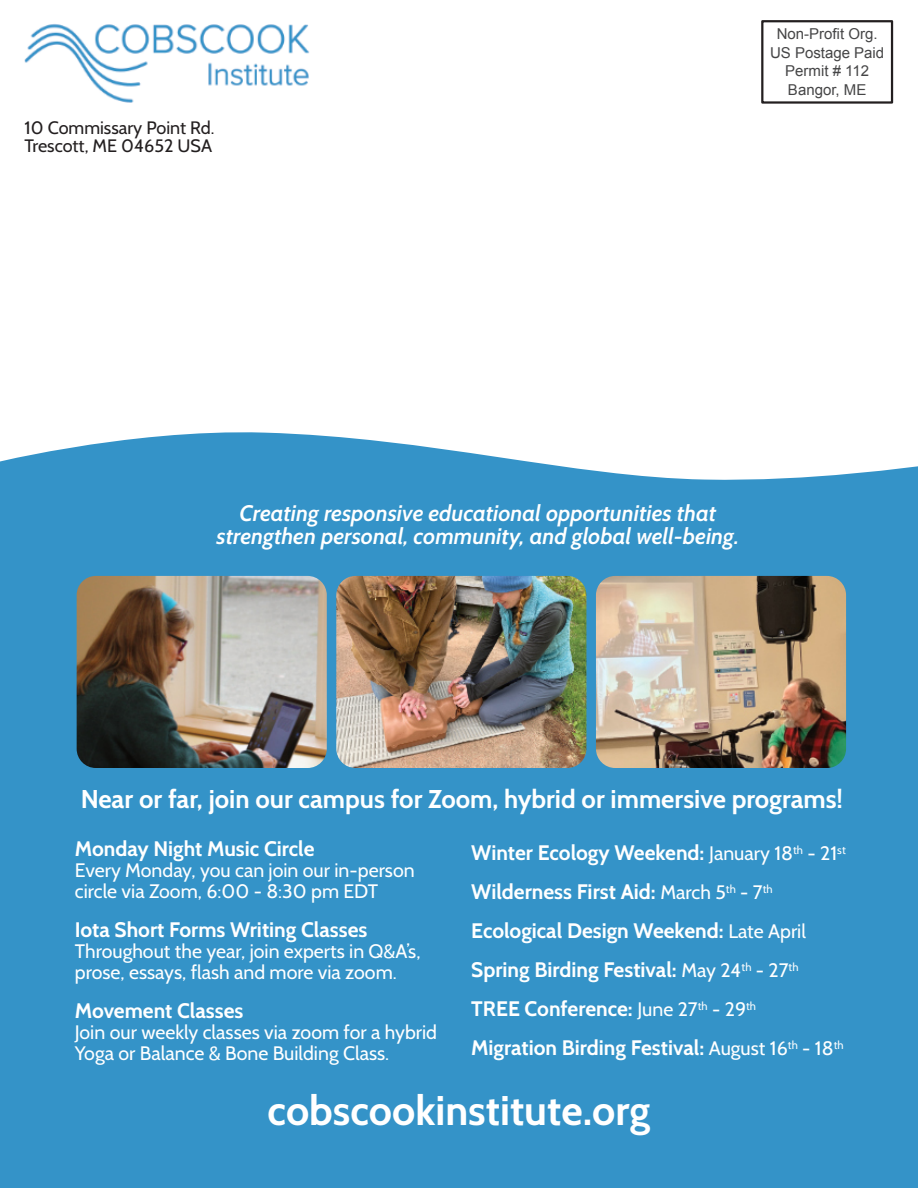
<style>
.page{position:relative;width:918px;height:1188px;background:#fff}
.page>*{position:absolute;margin:0;border:0;box-sizing:border-box;transform-origin:0 0}
.t1{font:700 41.4px "Cabin";color:#fff}
.t2{font:700 25.65px "Cabin";color:#fff}
.t3{font:italic 600 22.5px/22.5px "Cabin";color:#fff;text-align:center}
.t4{font:700 21px/39px "Cabin";color:#fff}
.t5{font:19.5px/21px "Cabin";color:#fff}
.t6{font:18px/18px "Cabin";color:#231f20}
.t7{font:15px/18.6px "Arial";color:#454546;text-align:center}
.s1{font-weight:400;font-size:19.5px}
</style>
<div class="page">
<div style="left:0;top:432px;width:918px;height:756px;background:#3493c8"></div>
<div style="left:761px;top:20px;width:132px;height:84px;border:2px solid #231f20"></div>
<img style="left:25px;top:24px;width:284px;height:79px">
<img style="left:77px;top:576px;width:250px;height:192px;border-radius:19px">
<img style="left:336px;top:576px;width:250px;height:192px;border-radius:19px">
<img style="left:596px;top:576px;width:250px;height:192px;border-radius:19px">
<p class="t6" style="left:25px;top:119px;width:191px">10 Commissary Point Rd.<br>Trescott, ME 04652 USA</p>
<p class="t7" style="left:770px;top:26px;width:116px">Non-Profit Org.<br>US Postage Paid<br>Permit # 112<br>Bangor, ME</p>
<p class="t3" style="left:217px;top:502px;width:524px">Creating responsive educational opportunities that strengthen personal, community, and global well-being.</p>
<p class="t2" style="left:81px;top:784px;width:764px">Near or far, join our campus for Zoom, hybrid or immersive programs!</p>
<p class="t4" style="left:75px;top:829px;width:241px">Monday Night Music Circle</p>
<p class="t5" style="left:75px;top:859px;width:341px">Every Monday, you can join our in-person circle via Zoom, 6:00 - 8:30 pm EDT</p>
<p class="t4" style="left:75px;top:910px;width:294px">Iota Short Forms Writing Classes</p>
<p class="t5" style="left:75px;top:940px;width:347px">Throughout the year, join experts in Q&amp;A’s, prose, essays, flash and more via zoom.</p>
<p class="t4" style="left:75px;top:991px;width:170px">Movement Classes</p>
<p class="t5" style="left:75px;top:1021px;width:364px">Join our weekly classes via zoom for a hybrid<br>Yoga or Balance &amp; Bone Building Class.</p>
<p class="t4" style="left:471px;top:833px;width:376px">Winter Ecology Weekend: <span class="s1">January 18</span><sup>th</sup> <span class="s1">- 21</span><sup>st </sup>Wilderness First Aid: <span class="s1">March 5</span><sup>th</sup> <span class="s1">- 7</span><sup>th </sup>Ecological Design Weekend: <span class="s1">Late April </span>Spring Birding Festival: <span class="s1">May 24</span><sup>th</sup> <span class="s1">- 27</span><sup>th </sup>TREE Conference: <span class="s1">June 27</span><sup>th</sup> <span class="s1">- 29</span><sup>th </sup>Migration Birding Festival: <span class="s1">August 16</span><sup>th</sup> <span class="s1">- 18</span><sup>th</sup></p>
<h1 class="t1" style="left:268px;top:1085px;width:384px">cobscookinstitute.org</h1>
</div>
